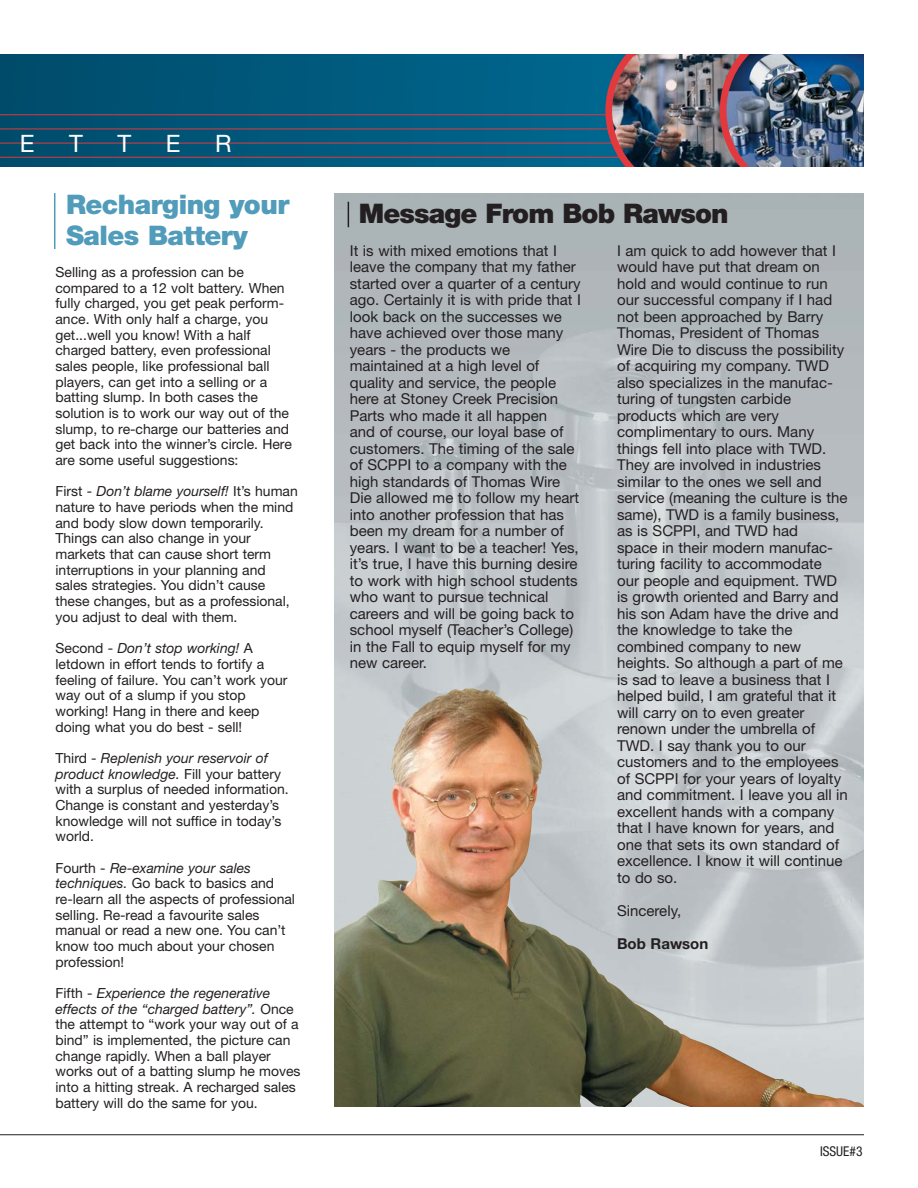
<style>
.page{position:relative;width:918px;height:1188px;background:#fff}
.page>*{position:absolute;margin:0;border:0;box-sizing:border-box;transform-origin:0 0}
.t1{font:900 27px "Helvetica Neue";letter-spacing:-.02em;color:#519cba}
.t2{font:900 27px "Helvetica Neue";letter-spacing:-.035em;color:#231f20}
.t3{font:24px "Helvetica Neue";color:#fff}
.t4{font:15px/16.5px "Helvetica Neue";color:#231f20}
.t5{font:700 15px "Helvetica Neue";color:#231f20}
.t6{font:13.95px/15.8px "Helvetica Neue";color:#231f20}
.t7{font:condensed 13.5px "Helvetica Neue";color:#231f20}
.s1{font-style:italic}
</style>
<div class="page">
<img style="left:335px;top:193px;width:529px;height:914px">
<hr style="left:0;top:1134px;width:864px;height:1px;background:#231f20">
<img style="left:0;top:54px;width:605px;height:112px">
<hr style="left:0;top:114px;width:864px;height:1px;background:#e1393e">
<hr style="left:0;top:129px;width:864px;height:1px;background:#e1393e">
<hr style="left:0;top:143px;width:864px;height:1px;background:#e1393e">
<hr style="left:0;top:157px;width:864px;height:1px;background:#e1393e">
<img style="left:605px;top:54px;width:259px;height:112px">
<svg style="left:348px;top:202px;width:1px;height:25px"></svg>
<img style="left:335px;top:688px;width:191px;height:419px">
<hr style="left:54px;top:193px;width:1px;height:56px;background:#519cba">
<h2 class="t3" style="left:20px;top:135px;width:16px">E</h2>
<h2 class="t3" style="left:69px;top:135px;width:15px">T</h2>
<h2 class="t3" style="left:117px;top:135px;width:15px">T</h2>
<h2 class="t3" style="left:166px;top:135px;width:16px">E</h2>
<h2 class="t3" style="left:215px;top:135px;width:18px">R</h2>
<h1 class="t1" style="left:66px;top:195px;width:225px">Recharging your</h1>
<h1 class="t2" style="left:359px;top:203px;width:371px">Message From Bob Rawson</h1>
<h1 class="t1" style="left:66px;top:226px;width:183px">Sales Battery</h1>
<p class="t6" style="left:56px;top:266px;width:238px">Selling as a profession can be compared to a 12 volt battery. When fully charged, you get peak perform&shy;ance. With only half a charge, you get...well you know! With a half charged battery, even professional sales people, like professional ball players, can get into a selling or a batting slump. In both cases the solution is to work our way out of the slump, to re-charge our batteries and get back into the winner’s circle. Here are some useful suggestions:</p>
<p class="t6" style="left:56px;top:485px;width:244px">First - <span class="s1">Don’t blame yourself!</span> It’s human nature to have periods when the mind and body slow down temporarily.<br>Things can also change in your markets that can cause short term interruptions in your planning and sales strategies. You didn’t cause these changes, but as a professional, you adjust to deal with them.</p>
<p class="t6" style="left:56px;top:642px;width:233px">Second - <span class="s1">Don’t stop working!</span> A letdown in effort tends to fortify a feeling of failure. You can’t work your way out of a slump if you stop working! Hang in there and keep doing what you do best - sell!</p>
<p class="t6" style="left:56px;top:751px;width:235px">Third - <span class="s1">Replenish your reservoir of product knowledge.</span> Fill your battery with a surplus of needed information.<br>Change is constant and yesterday’s knowledge will not suffice in today’s world.</p>
<p class="t6" style="left:56px;top:861px;width:241px">Fourth - <span class="s1">Re-examine your sales techniques.</span> Go back to basics and re-learn all the aspects of professional selling. Re-read a favourite sales manual or read a new one. You can’t know too much about your chosen profession!</p>
<p class="t6" style="left:56px;top:987px;width:247px">Fifth - <span class="s1">Experience the regenerative effects of the “charged battery”.</span> Once the attempt to “work your way out of a bind” is implemented, the picture can change rapidly. When a ball player works out of a batting slump he moves into a hitting streak. A recharged sales battery will do the same for you.</p>
<p class="t4" style="left:350px;top:244px;width:233px">It is with mixed emotions that I leave the company that my father started over a quarter of a century ago. Certainly it is with pride that I look back on the successes we have achieved over those many years - the products we maintained at a high level of quality and service, the people here at Stoney Creek Precision<br>Parts who made it all happen<br>and of course, our loyal base of customers. The timing of the sale of SCPPI to a company with the high standards of Thomas Wire<br>Die allowed me to follow my heart into another profession that has been my dream for a number of years. I want to be a teacher! Yes, it’s true, I have this burning desire to work with high school students who want to pursue technical careers and will be going back to school myself (Teacher’s College) in the Fall to equip myself for my new career.</p>
<p class="t4" style="left:617px;top:244px;width:232px">I am quick to add however that I would have put that dream on hold and would continue to run our successful company if I had not been approached by Barry<br>Thomas, President of Thomas<br>Wire Die to discuss the possibility of acquiring my company. TWD also specializes in the manufac&shy;turing of tungsten carbide products which are very complimentary to ours. Many things fell into place with TWD.<br>They are involved in industries similar to the ones we sell and service (meaning the culture is the same), TWD is a family business, as is SCPPI, and TWD had<br>space in their modern manufac&shy;turing facility to accommodate<br>our people and equipment. TWD is growth oriented and Barry and his son Adam have the drive and the knowledge to take the combined company to new heights. So although a part of me is sad to leave a business that I helped build, I am grateful that it will carry on to even greater renown under the umbrella of<br>TWD. I say thank you to our customers and to the employees of SCPPI for your years of loyalty and commitment. I leave you all in excellent hands with a company that I have known for years, and one that sets its own standard of excellence. I know it will continue to do so.</p>
<p class="t4" style="left:617px;top:904px;width:66px">Sincerely,</p>
<p class="t5" style="left:617px;top:938px;width:93px">Bob Rawson</p>
<p class="t7" style="left:820px;top:1146px;width:44px">ISSUE#3</p>
</div>
